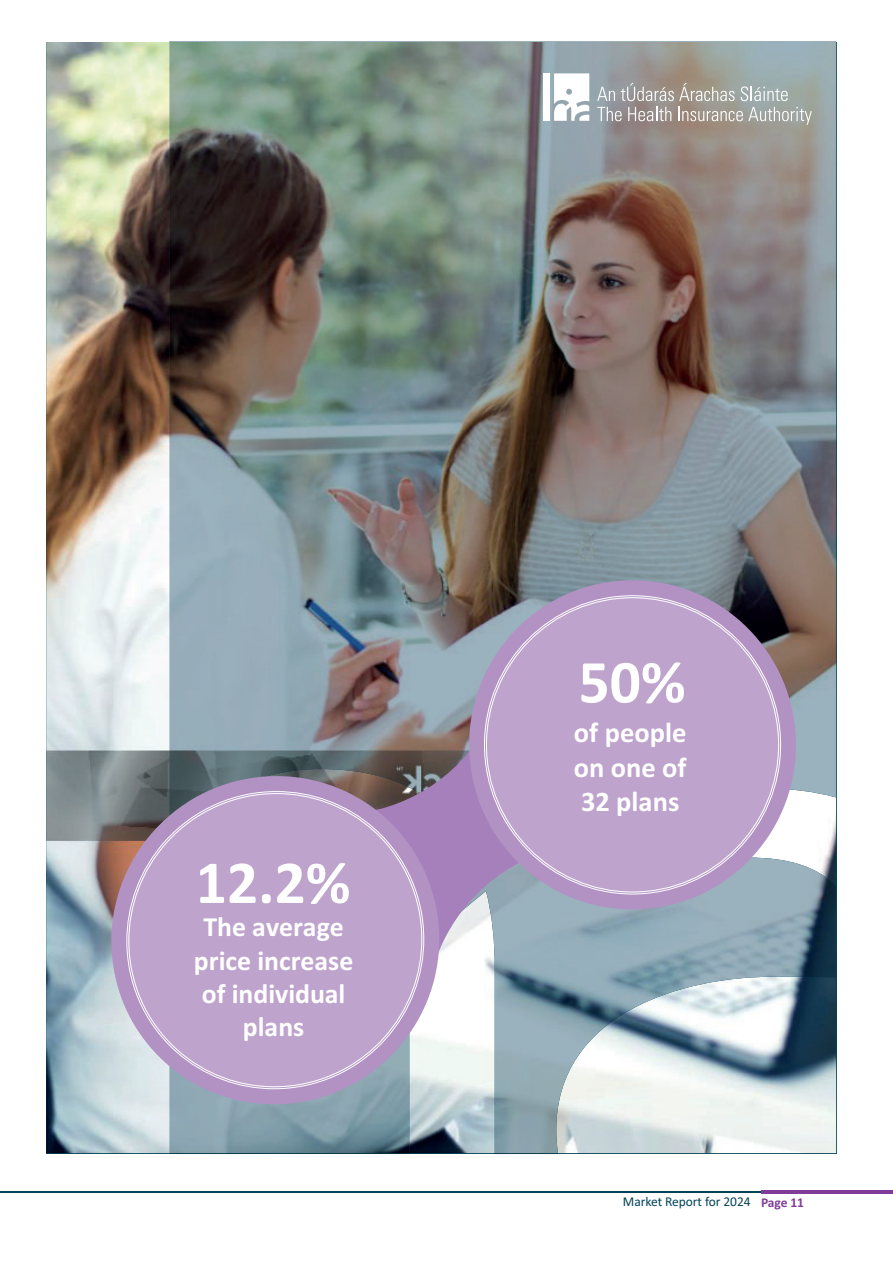
<style>
.page{position:relative;width:893px;height:1263px;background:#fff}
.page>*{position:absolute;margin:0;border:0;box-sizing:border-box;transform-origin:0 0}
.t1{font:700 61.5px "Calibri";color:#fff}
.t2{font:700 28.5px/34.2px "Calibri";color:#fff;text-align:justify}
.t3{font:700 27.75px/33.3px "Calibri";color:#fff;text-align:center}
.t4{font:13.5px "Calibri";letter-spacing:-.005em;color:#004356}
.s1{font-weight:700;color:#7e3e98}
</style>
<div class="page">
<hr style="left:0;top:1191px;width:764px;height:1px;background:#004356">
<hr style="left:761px;top:1190px;width:132px;height:4px;background:#7e3e98">
<img style="left:46px;top:42px;width:124px;height:1111px">
<svg style="left:495px;top:1153px;width:63px;height:1px"></svg>
<hr style="left:170px;top:1153px;width:239px;height:1px;background:#9ab1be">
<hr style="left:170px;top:41px;width:666px;height:1px;background:#9ab1be">
<img style="left:170px;top:42px;width:666px;height:1111px">
<svg style="left:597px;top:107px;width:25px;height:14px"></svg>
<svg style="left:628px;top:107px;width:43px;height:14px"></svg>
<svg style="left:678px;top:107px;width:134px;height:18px;background:#aeaba4"></svg>
<svg style="left:597px;top:87px;width:18px;height:14px"></svg>
<svg style="left:621px;top:83px;width:114px;height:18px;background:#ada8a1"></svg>
<svg style="left:741px;top:86px;width:47px;height:15px"></svg>
<div style="left:543px;top:73px;width:7px;height:48px;background:#fff"></div>
<svg style="left:554px;top:73px;width:35px;height:48px"></svg>
<svg style="left:286px;top:672px;width:383px;height:303px;background:#969ca9"></svg>
<svg style="left:93px;top:757px;width:365px;height:366px;background:#9aa0aa"></svg>
<svg style="left:111px;top:776px;width:328px;height:328px;background:#a49baf"></svg>
<svg style="left:126px;top:791px;width:298px;height:298px;background:#ada0b8"></svg>
<svg style="left:128px;top:793px;width:294px;height:294px;background:#b9a2c7"></svg>
<div style="left:469px;top:580px;width:327px;height:329px;background:#b192c3;border-radius:50%"></div>
<svg style="left:484px;top:595px;width:297px;height:299px"></svg>
<svg style="left:486px;top:597px;width:293px;height:295px;background:#b69fc5"></svg>
<p class="t1" style="left:196px;top:861px;width:156px">12.2%</p>
<p class="t3" style="left:194px;top:913px;width:161px">The average price increase of individual plans</p>
<p class="t1" style="left:578px;top:661px;width:109px">50%</p>
<p class="t2" style="left:574px;top:718px;width:114px">of people on one of 32 plans</p>
<p class="t4" style="left:623px;top:1197px;width:183px">Market Report for 2024 <span class="s1">Page 11</span></p>
</div>
